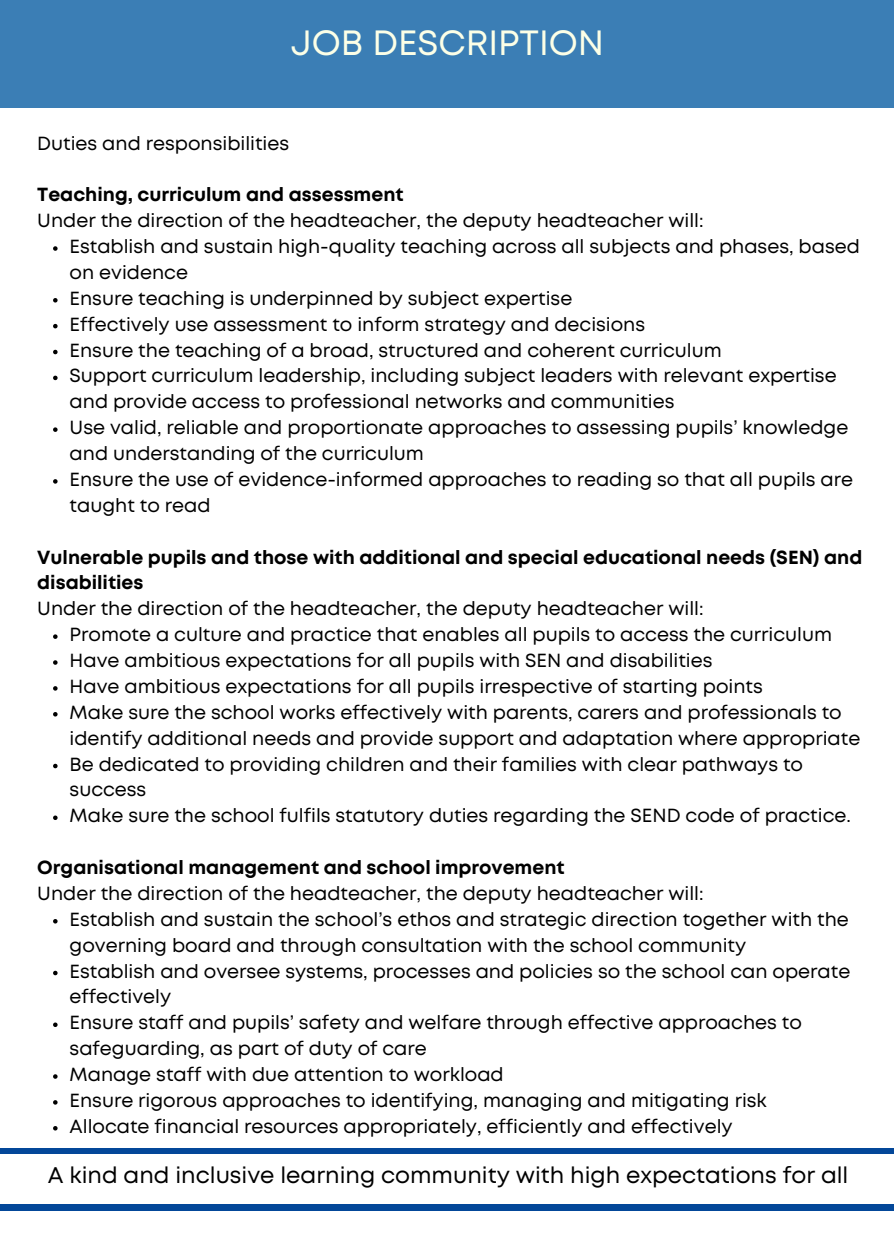
<style>
.page{position:relative;width:894px;height:1233px;background:#fff}
.page>*{position:absolute;margin:0;border:0;box-sizing:border-box;transform-origin:0 0}
.t1{font:35.1px "Mont";color:#fcffe7}
.t2{font:22.65px "Mont";color:#000}
.t3{font:19.05px/25.8px "Mont";color:#000}
.t4{font:700 19.05px/25.8px "Mont";color:#000}
</style>
<div class="page">
<div style="left:0;top:0;width:892px;height:108px;background:#3b7eb5"></div>
<div style="left:0;top:1148px;width:893px;height:6px;background:#034799"></div>
<div style="left:0;top:1205px;width:893px;height:5px;background:#034799"></div>
<svg style="left:53px;top:246px;width:5px;height:5px"></svg>
<svg style="left:53px;top:298px;width:5px;height:5px"></svg>
<svg style="left:53px;top:324px;width:5px;height:4px"></svg>
<svg style="left:53px;top:350px;width:5px;height:4px"></svg>
<svg style="left:53px;top:376px;width:5px;height:4px"></svg>
<svg style="left:53px;top:427px;width:5px;height:5px"></svg>
<svg style="left:53px;top:479px;width:5px;height:5px"></svg>
<svg style="left:53px;top:634px;width:5px;height:5px"></svg>
<svg style="left:53px;top:660px;width:5px;height:5px"></svg>
<svg style="left:53px;top:686px;width:5px;height:5px"></svg>
<svg style="left:53px;top:712px;width:5px;height:5px"></svg>
<svg style="left:53px;top:764px;width:5px;height:4px"></svg>
<svg style="left:53px;top:816px;width:5px;height:4px"></svg>
<svg style="left:53px;top:919px;width:5px;height:5px"></svg>
<svg style="left:53px;top:971px;width:5px;height:4px"></svg>
<svg style="left:53px;top:1023px;width:5px;height:4px"></svg>
<svg style="left:53px;top:1074px;width:5px;height:5px"></svg>
<svg style="left:53px;top:1100px;width:5px;height:5px"></svg>
<svg style="left:53px;top:1126px;width:5px;height:5px"></svg>
<p class="t1" style="left:291px;top:29px;width:315px">JOB DESCRIPTION</p>
<h1 class="t3" style="left:37px;top:131px;width:253px">Duties and responsibilities</h1>
<p class="t4" style="left:37px;top:183px;width:368px">Teaching, curriculum and assessment</p>
<p class="t3" style="left:37px;top:209px;width:667px">Under the direction of the headteacher, the deputy headteacher will:</p>
<p class="t3" style="left:70px;top:235px;width:791px">Establish and sustain high-quality teaching across all subjects and phases, based on evidence</p>
<p class="t3" style="left:70px;top:287px;width:504px">Ensure teaching is underpinned by subject expertise</p>
<p class="t3" style="left:70px;top:313px;width:577px">Effectively use assessment to inform strategy and decisions</p>
<p class="t3" style="left:70px;top:338px;width:653px">Ensure the teaching of a broad, structured and coherent curriculum</p>
<p class="t3" style="left:70px;top:364px;width:768px">Support curriculum leadership, including subject leaders with relevant expertise and provide access to professional networks and communities</p>
<p class="t3" style="left:70px;top:416px;width:780px">Use valid, reliable and proportionate approaches to assessing pupils’ knowledge and understanding of the curriculum</p>
<p class="t3" style="left:70px;top:468px;width:784px">Ensure the use of evidence-informed approaches to reading so that all pupils are taught to read</p>
<p class="t4" style="left:37px;top:545px;width:826px">Vulnerable pupils and those with additional and special educational needs (SEN) and disabilities</p>
<p class="t3" style="left:37px;top:597px;width:667px">Under the direction of the headteacher, the deputy headteacher will:</p>
<p class="t3" style="left:70px;top:623px;width:763px">Promote a culture and practice that enables all pupils to access the curriculum</p>
<p class="t3" style="left:70px;top:649px;width:644px">Have ambitious expectations for all pupils with SEN and disabilities</p>
<p class="t3" style="left:70px;top:675px;width:694px">Have ambitious expectations for all pupils irrespective of starting points</p>
<p class="t3" style="left:70px;top:701px;width:792px">Make sure the school works effectively with parents, carers and professionals to identify additional needs and provide support and adaptation where appropriate</p>
<p class="t3" style="left:70px;top:752px;width:734px">Be dedicated to providing children and their families with clear pathways to success</p>
<p class="t3" style="left:70px;top:804px;width:782px">Make sure the school fulfils statutory duties regarding the SEND code of practice.</p>
<p class="t4" style="left:37px;top:856px;width:528px">Organisational management and school improvement</p>
<p class="t3" style="left:37px;top:882px;width:667px">Under the direction of the headteacher, the deputy headteacher will:</p>
<p class="t3" style="left:70px;top:908px;width:780px">Establish and sustain the school’s ethos and strategic direction together with the governing board and through consultation with the school community</p>
<p class="t3" style="left:70px;top:959px;width:782px">Establish and oversee systems, processes and policies so the school can operate effectively</p>
<p class="t3" style="left:70px;top:1011px;width:733px">Ensure staff and pupils’ safety and welfare through effective approaches to safeguarding, as part of duty of care</p>
<p class="t3" style="left:70px;top:1063px;width:435px">Manage staff with due attention to workload</p>
<p class="t3" style="left:70px;top:1089px;width:698px">Ensure rigorous approaches to identifying, managing and mitigating risk</p>
<p class="t3" style="left:70px;top:1115px;width:664px">Allocate financial resources appropriately, efficiently and effectively</p>
<p class="t2" style="left:48px;top:1167px;width:802px">A kind and inclusive learning community with high expectations for all</p>
</div>
